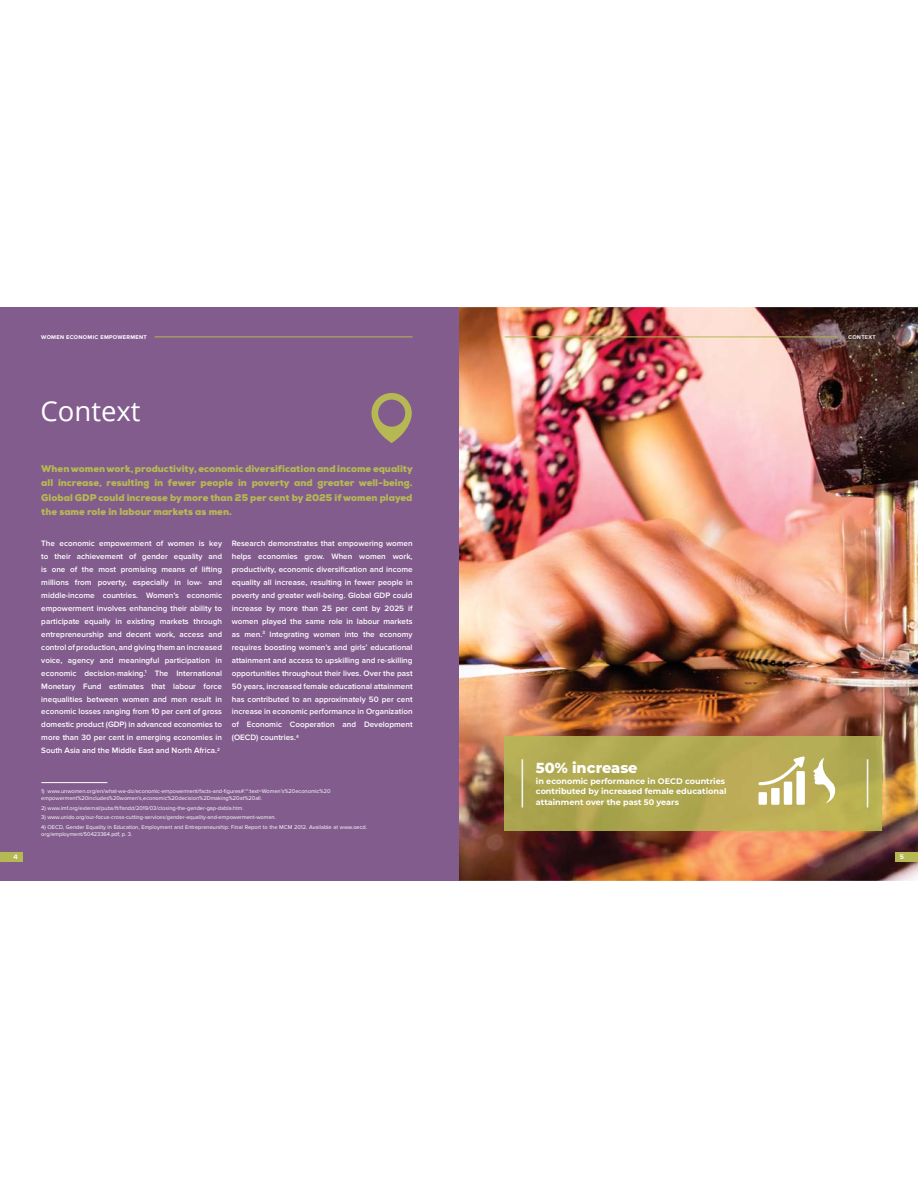
<style>
.page{position:relative;width:918px;height:1188px;background:#fff}
.page>*{position:absolute;margin:0;border:0;box-sizing:border-box;transform-origin:0 0}
.t1{font:27.6px "Open Sans";color:#fff}
.t2{font:800 14.55px "Montserrat";color:#fff}
.t3{font:900 9.75px/14.5px "Nexa";color:#b5b853;text-align:justify}
.t4{font:600 8.1px/12.9px "Proxima Nova";color:#fff;text-align:justify}
.t5{font:700 8.1px/10.5px "Montserrat";color:#fff}
.t6{font:800 6.45px "Nexa";color:#fff}
.t7{font:5.7px/7.4px "Proxima Nova";color:#fff}
.t8{font:700 5.7px "Proxima Nova";letter-spacing:.05em;color:#fff}
.t9{font:600 5.7px "Proxima Nova";letter-spacing:.05em;color:#fff}
</style>
<div class="page">
<img style="left:459px;top:307px;width:459px;height:574px">
<div style="left:0;top:307px;width:459px;height:574px;background:#835c8e"></div>
<hr style="left:505px;top:337px;width:333px;height:1px;background:#b5b853">
<img style="left:505px;top:736px;width:376px;height:94px">
<hr style="left:522px;top:759px;width:1px;height:48px;background:#f2f2f2">
<hr style="left:867px;top:759px;width:1px;height:48px;background:#f2f2f2">
<div style="left:0;top:852px;width:22px;height:9px;background:#b5b853"></div>
<div style="left:895px;top:852px;width:23px;height:9px;background:#b5b853"></div>
<svg style="left:371px;top:393px;width:41px;height:50px"></svg>
<hr style="left:155px;top:337px;width:258px;height:1px;background:#b5b853">
<hr style="left:41px;top:782px;width:66px;height:1px;background:#fff">
<svg style="left:759px;top:756px;width:46px;height:49px"></svg>
<svg style="left:813px;top:758px;width:23px;height:45px"></svg>
<p class="t8" style="left:41px;top:335px;width:107px">WOMEN ECONOMIC EMPOWERMENT</p>
<h1 class="t1" style="left:41px;top:392px;width:102px">Context</h1>
<p class="t3" style="left:41px;top:462px;width:373px">When women work, productivity, economic diversification and income equality all increase, resulting in fewer people in poverty and greater well-being.<br>Global GDP could increase by more than 25 per cent by 2025 if women played the same role in labour markets as men.</p>
<p class="t4" style="left:41px;top:537px;width:182px">The economic empowerment of women is key to their achievement of gender equality and is one of the most promising means of lifting millions from poverty, especially in low- and middle-income countries. Women’s economic empowerment involves enhancing their ability to participate equally in existing markets through entrepreneurship and decent work, access and control of production, and giving them an increased voice, agency and meaningful participation in economic decision-making.<sup>1</sup> The International Monetary Fund estimates that labour force inequalities between women and men result in economic losses ranging from 10 per cent of gross domestic product (GDP) in advanced economies to more than 30 per cent in emerging economies in South Asia and the Middle East and North Africa.<sup>2</sup></p>
<p class="t4" style="left:232px;top:537px;width:182px">Research demonstrates that empowering women helps economies grow. When women work, productivity, economic diversification and income equality all increase, resulting in fewer people in poverty and greater well-being. Global GDP could increase by more than 25 per cent by 2025 if women played the same role in labour markets as men.<sup>3</sup> Integrating women into the economy requires boosting women’s and girls’ educational attainment and access to upskilling and re-skilling opportunities throughout their lives. Over the past 50 years, increased female educational attainment has contributed to an approximately 50 per cent increase in economic performance in Organization of Economic Cooperation and Development (OECD) countries.<sup>4</sup></p>
<p class="t7" style="left:41px;top:787px;width:291px">1) www.unwomen.org/en/what-we-do/economic-empowerment/facts-and-figures#:~:text=Women’s%20economic%20 empowerment%20includes%20women’s,economic%20decision%2Dmaking%20at%20all.</p>
<p class="t7" style="left:41px;top:804px;width:204px">2) www.imf.org/external/pubs/ft/fandd/2019/03/closing-the-gender-gap-dabla.htm.</p>
<p class="t7" style="left:41px;top:814px;width:236px">3) www.unido.org/our-focus-cross-cutting-services/gender-equality-and-empowerment-women.</p>
<p class="t7" style="left:41px;top:824px;width:327px">4) OECD, Gender Equality in Education, Employment and Entrepreneurship: Final Report to the MCM 2012. Available at www.oecd. org/employment/50423364.pdf, p. 3.</p>
<p class="t9" style="left:848px;top:335px;width:29px">CONTEXT</p>
<h2 class="t2" style="left:536px;top:760px;width:103px">50% increase</h2>
<p class="t5" style="left:536px;top:776px;width:192px">in economic performance in OECD countries contributed by increased female educational attainment over the past 50 years</p>
<p class="t6" style="left:14px;top:853px;width:6px">4</p>
<p class="t6" style="left:900px;top:853px;width:6px">5</p>
</div>
